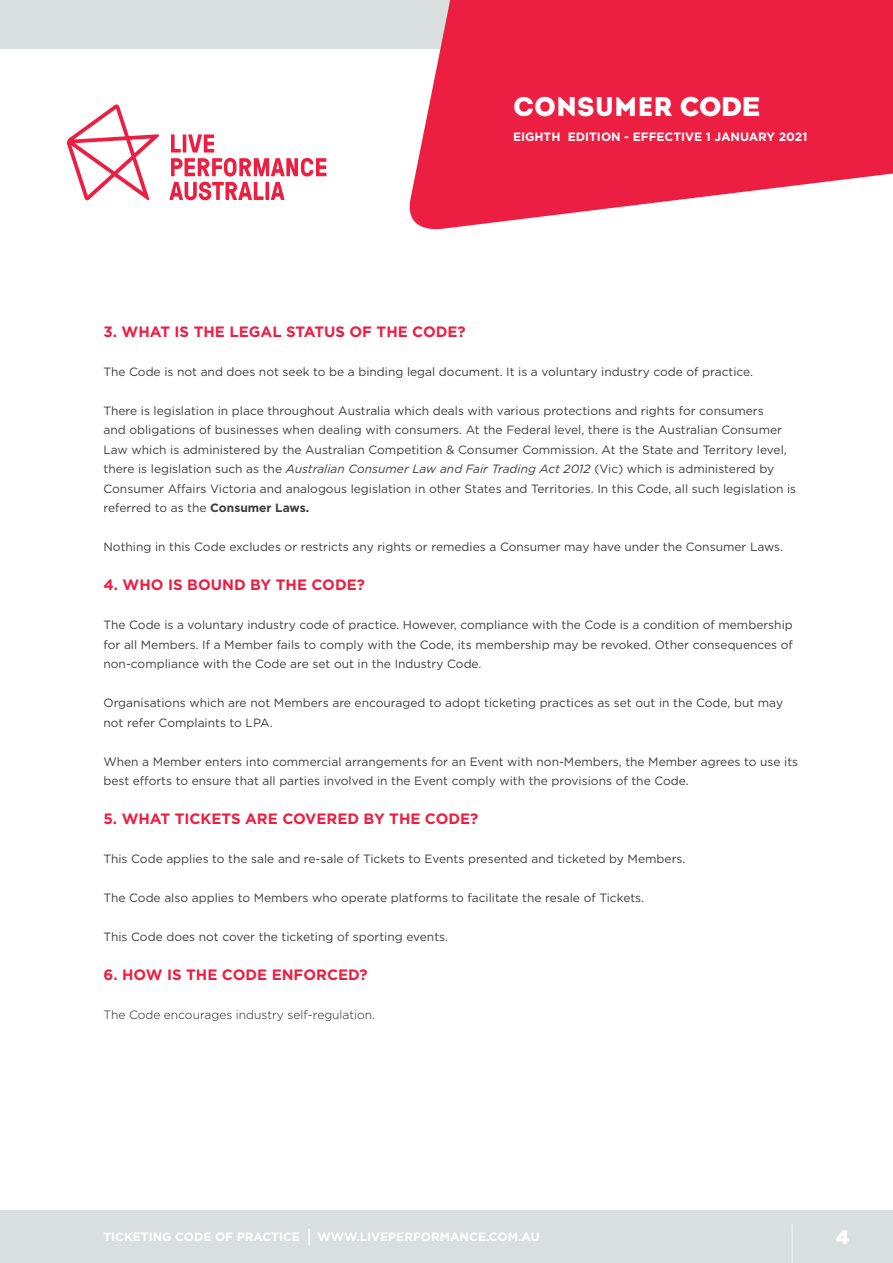
<style>
.page{position:relative;width:893px;height:1263px;background:#fff}
.page>*{position:absolute;margin:0;border:0;box-sizing:border-box;transform-origin:0 0}
.t1{font:27px "Intro";color:#fff}
.t2{font:900 19.5px "Gotham";color:#fff}
.t3{font:700 15px "Gotham";color:#ec1f43}
.t4{font:12px/19.5px "Gotham";color:#3e3e3f}
.t5{font:700 12px "Gotham";color:#fff}
.t6{font:300 12px "Gotham";color:#231f20}
.s1{font-family:"Gotham";font-weight:900}
.s2{font-style:italic}
.s3{font-weight:700}
.s4{font-size:18px}
</style>
<div class="page">
<div style="left:0;top:1210px;width:893px;height:53px;background:#d9dfdf"></div>
<hr style="left:792px;top:1224px;width:1px;height:39px;background:#fff">
<div style="left:0;top:0;width:500px;height:49px;background:#d9dfdf"></div>
<svg style="left:67px;top:104px;width:259px;height:96px"></svg>
<svg style="left:409px;top:0;width:484px;height:230px;fill:#ec1f43"></svg>
<h1 class="t1" style="left:513px;top:90px;width:249px">CONSUMER <span class="s1">CODE</span></h1>
<p class="t5" style="left:513px;top:129px;width:296px">EIGHTH EDITION - EFFECTIVE 1 JANUARY 2021</p>
<p class="t3" style="left:103px;top:321px;width:364px">3. WHAT IS THE LEGAL STATUS OF THE CODE?</p>
<p class="t4" style="left:103px;top:361px;width:651px">The Code is not and does not seek to be a binding legal document. It is a voluntary industry code of practice.</p>
<p class="t4" style="left:103px;top:400px;width:694px">There is legislation in place throughout Australia which deals with various protections and rights for consumers<br>and obligations of businesses when dealing with consumers. At the Federal level, there is the Australian Consumer Law which is administered by the Australian Competition &amp; Consumer Commission. At the State and Territory level, there is legislation such as the <span class="s2">Australian Consumer Law and Fair Trading Act 2012</span> (Vic) which is administered by Consumer Affairs Victoria and analogous legislation in other States and Territories. In this Code, all such legislation is referred to as the <span class="s3">Consumer Laws.</span></p>
<p class="t4" style="left:103px;top:537px;width:681px">Nothing in this Code excludes or restricts any rights or remedies a Consumer may have under the Consumer Laws.</p>
<p class="t3" style="left:103px;top:575px;width:263px">4. WHO IS BOUND BY THE CODE?</p>
<p class="t4" style="left:103px;top:615px;width:691px;text-align:justify">The Code is a voluntary industry code of practice. However, compliance with the Code is a condition of membership for all Members. If a Member fails to comply with the Code, its membership may be revoked. Other consequences of non-compliance with the Code are set out in the Industry Code.</p>
<p class="t4" style="left:103px;top:693px;width:681px">Organisations which are not Members are encouraged to adopt ticketing practices as set out in the Code, but may not refer Complaints to LPA.</p>
<p class="t4" style="left:103px;top:751px;width:696px">When a Member enters into commercial arrangements for an Event with non-Members, the Member agrees to use its best efforts to ensure that all parties involved in the Event comply with the provisions of the Code.</p>
<p class="t3" style="left:103px;top:809px;width:376px">5. WHAT TICKETS ARE COVERED BY THE CODE?</p>
<p class="t4" style="left:103px;top:849px;width:583px">This Code applies to the sale and re-sale of Tickets to Events presented and ticketed by Members.</p>
<p class="t4" style="left:103px;top:888px;width:542px">The Code also applies to Members who operate platforms to facilitate the resale of Tickets.</p>
<p class="t4" style="left:103px;top:927px;width:346px">This Code does not cover the ticketing of sporting events.</p>
<p class="t3" style="left:103px;top:965px;width:266px">6. HOW IS THE CODE ENFORCED?</p>
<p class="t6" style="left:103px;top:1007px;width:273px">The Code encourages industry self-regulation.</p>
<p class="t5" style="left:103px;top:1229px;width:438px">TICKETING CODE OF PRACTICE <span class="s4">|</span> WWW.LIVEPERFORMANCE.COM.AU</p>
<h2 class="t2" style="left:836px;top:1223px;width:15px">4</h2>
</div>
